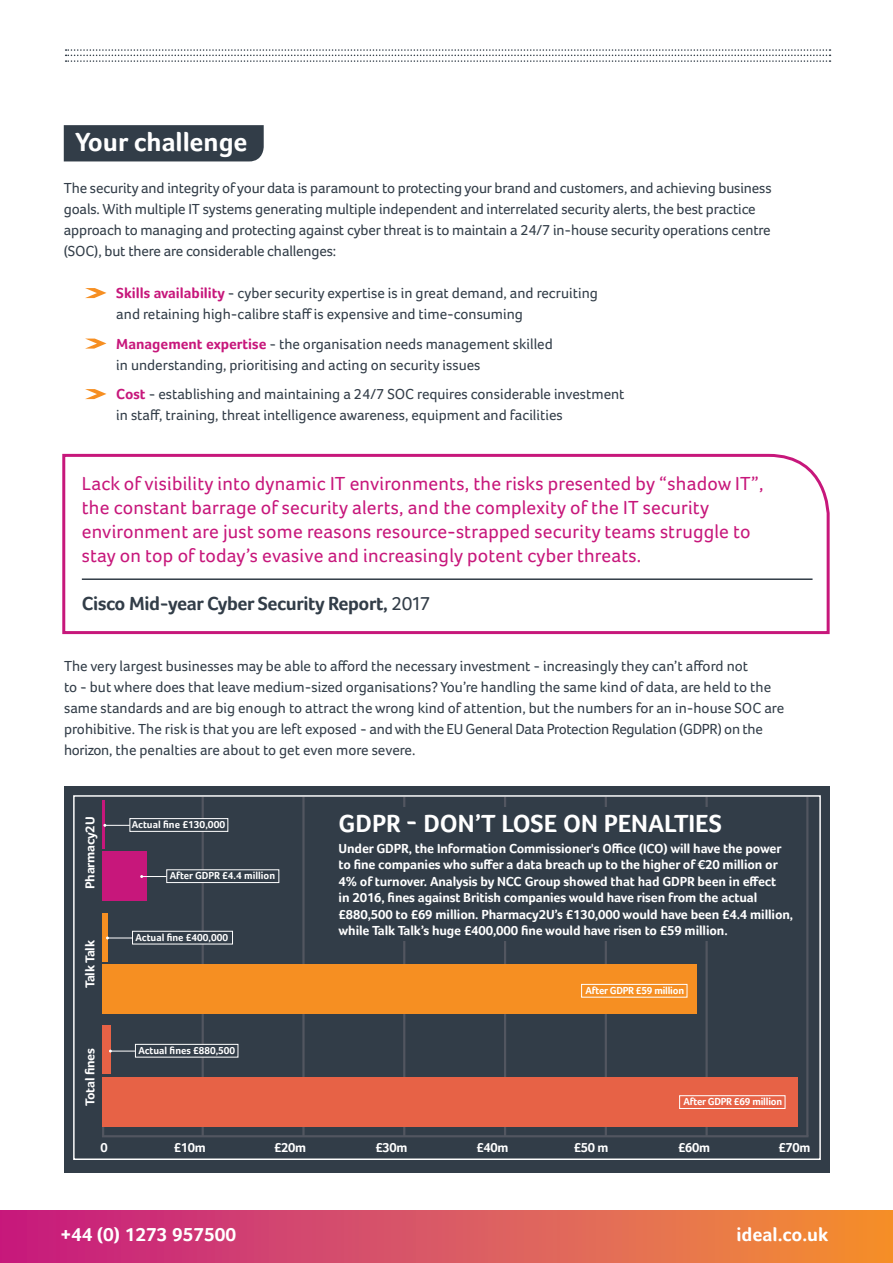
<style>
.page{position:relative;width:893px;height:1263px;background:#fff}
.page>*{position:absolute;margin:0;border:0;box-sizing:border-box;transform-origin:0 0}
.t1{font:700 27px "Foco";color:#fff}
.t2{font:700 25.5px "Foco";color:#fff}
.t3{font:19.5px/24px "Foco";letter-spacing:.01em;color:#c7177b}
.t4{font:700 19.5px "Foco";letter-spacing:-.02em;color:#323d48}
.t5{font:700 19.5px "Foco";color:#fff}
.t6{font:15px/21px "Foco";color:#323d48}
.t7{font:700 13.5px/16.5px "Foco";letter-spacing:-.01em;color:#fff}
.t8{font:700 13.2px "Foco";letter-spacing:-.02em;color:#fff}
.t9{font:700 10.5px "Foco";color:#fff}
.t10{font:700 10.5px "Foco";letter-spacing:-.02em;color:#fff}
.s1{font-weight:700;color:#c7177b}
.s2{font-weight:400}
</style>
<div class="page">
<div style="left:64px;top:786px;width:766px;height:387px;background:#323d48"></div>
<div style="left:64px;top:125px;width:200px;height:36px;background:#323d48"></div>
<svg style="left:66px;top:49px;width:764px;height:13px"></svg>
<svg style="left:85px;top:288px;width:21px;height:10px"></svg>
<svg style="left:85px;top:339px;width:21px;height:10px"></svg>
<svg style="left:85px;top:389px;width:21px;height:10px"></svg>
<svg style="left:62px;top:453px;width:768px;height:182px"></svg>
<hr style="left:82px;top:578px;width:730px;height:2px;background:#323d48">
<svg style="left:102px;top:1126px;width:2px;height:9px"></svg>
<hr style="left:202px;top:797px;width:2px;height:339px;background:#525660">
<hr style="left:302px;top:797px;width:3px;height:339px;background:#525660">
<hr style="left:403px;top:797px;width:2px;height:339px;background:#525660">
<hr style="left:504px;top:797px;width:2px;height:339px;background:#525660">
<hr style="left:605px;top:797px;width:2px;height:339px;background:#525660">
<hr style="left:705px;top:797px;width:3px;height:339px;background:#525660">
<hr style="left:806px;top:797px;width:2px;height:339px;background:#525660">
<hr style="left:102px;top:800px;width:3px;height:49px;background:#c7177b">
<div style="left:102px;top:852px;width:44px;height:49px;background:#c7177b"></div>
<div style="left:102px;top:913px;width:6px;height:48px;background:#f68f22"></div>
<div style="left:102px;top:964px;width:594px;height:50px;background:#f68f22"></div>
<div style="left:102px;top:1026px;width:9px;height:48px;background:#e76246"></div>
<div style="left:102px;top:1077px;width:695px;height:49px;background:#e76246"></div>
<svg style="left:103px;top:824px;width:27px;height:3px"></svg>
<div style="left:130px;top:818px;width:98px;height:14px;background:#323d48;border:1px solid #fff"></div>
<svg style="left:140px;top:875px;width:26px;height:3px"></svg>
<div style="left:166px;top:869px;width:113px;height:14px;background:#323d48;border:1px solid #fff"></div>
<svg style="left:106px;top:936px;width:26px;height:3px"></svg>
<div style="left:132px;top:931px;width:101px;height:13px;background:#323d48;border:1px solid #fff"></div>
<svg style="left:109px;top:1049px;width:26px;height:3px"></svg>
<div style="left:135px;top:1044px;width:103px;height:13px;background:#323d48;border:1px solid #fff"></div>
<div style="left:581px;top:984px;width:106px;height:13px;background:#f68f22;border:1px solid #fff"></div>
<div style="left:679px;top:1095px;width:106px;height:14px;background:#e76246;border:1px solid #fff"></div>
<div style="left:329px;top:833px;width:466px;height:108px;background:#323d48"></div>
<div style="left:339px;top:807px;width:385px;height:33px;background:#323d48"></div>
<hr style="left:102px;top:1135px;width:706px;height:2px;background:#525660">
<svg style="left:0;top:1211px;width:893px;height:52px;background:#db575e"></svg>
<h1 class="t1" style="left:75px;top:126px;width:174px">Your challenge</h1>
<p class="t6" style="left:64px;top:177px;width:709px">The security and integrity of your data is paramount to protecting your brand and customers, and achieving business goals. With multiple IT systems generating multiple independent and interrelated security alerts, the best practice approach to managing and protecting against cyber threat is to maintain a 24/7 in-house security operations centre (SOC), but there are considerable challenges:</p>
<p class="t6" style="left:116px;top:282px;width:483px"><span class="s1">Skills availability</span> - cyber security expertise is in great demand, and recruiting and retaining high-calibre staff is expensive and time-consuming</p>
<p class="t6" style="left:116px;top:333px;width:438px"><span class="s1">Management expertise</span> - the organisation needs management skilled in understanding, prioritising and acting on security issues</p>
<p class="t6" style="left:116px;top:383px;width:510px"><span class="s1">Cost</span> - establishing and maintaining a 24/7 SOC requires considerable investment in staff, training, threat intelligence awareness, equipment and facilities</p>
<p class="t3" style="left:82px;top:471px;width:683px">Lack of visibility into dynamic IT environments, the risks presented by “shadow IT”, the constant barrage of security alerts, and the complexity of the IT security environment are just some reasons resource-strapped security teams struggle to stay on top of today’s evasive and increasingly potent cyber threats.</p>
<h3 class="t4" style="left:82px;top:592px;width:350px">Cisco Mid-year Cyber Security Report, <span class="s2">2017</span></h3>
<p class="t6" style="left:64px;top:655px;width:722px">The very largest businesses may be able to afford the necessary investment - increasingly they can’t afford not<br>to - but where does that leave medium-sized organisations? You’re handling the same kind of data, are held to the same standards and are big enough to attract the wrong kind of attention, but the numbers for an in-house SOC are prohibitive. The risk is that you are left exposed - and with the EU General Data Protection Regulation (GDPR) on the horizon, the penalties are about to get even more severe.</p>
<p class="t8" style="left:82px;top:889px;width:74px;rotate:-90deg">Pharmacy2U</p>
<p class="t8" style="left:82px;top:988px;width:49px;rotate:-90deg">Talk Talk</p>
<p class="t8" style="left:82px;top:1106px;width:59px;rotate:-90deg">Total fines</p>
<p class="t9" style="left:132px;top:818px;width:95px">Actual fine £130,000</p>
<p class="t9" style="left:170px;top:870px;width:107px">After GDPR £4.4 million</p>
<p class="t9" style="left:135px;top:931px;width:94px">Actual fine £400,000</p>
<p class="t9" style="left:138px;top:1044px;width:98px">Actual fines £880,500</p>
<h2 class="t2" style="left:339px;top:808px;width:385px">GDPR - DON’T LOSE ON PENALTIES</h2>
<p class="t7" style="left:339px;top:840px;width:456px">Under GDPR, the Information Commissioner's Office (ICO) will have the power to fine companies who suffer a data breach up to the higher of €20 million or 4% of turnover. Analysis by NCC Group showed that had GDPR been in effect<br>in 2016, fines against British companies would have risen from the actual £880,500 to £69 million. Pharmacy2U’s £130,000 would have been £4.4 million, while Talk Talk’s huge £400,000 fine would have risen to £59 million.</p>
<p class="t10" style="left:586px;top:984px;width:100px">After GDPR £59 million</p>
<p class="t10" style="left:684px;top:1095px;width:100px">After GDPR £69 million</p>
<p class="t7" style="left:100px;top:1139px;width:9px">0</p>
<p class="t7" style="left:274px;top:1139px;width:34px">£20m</p>
<p class="t7" style="left:375px;top:1139px;width:34px">£30m</p>
<p class="t7" style="left:476px;top:1139px;width:34px">£40m</p>
<p class="t7" style="left:574px;top:1139px;width:36px">£50 m</p>
<p class="t7" style="left:678px;top:1139px;width:34px">£60m</p>
<p class="t7" style="left:778px;top:1139px;width:34px">£70m</p>
<p class="t7" style="left:174px;top:1139px;width:34px">£10m</p>
<h3 class="t5" style="left:60px;top:1223px;width:177px">+44 (0) 1273 957500</h3>
<h3 class="t5" style="left:736px;top:1223px;width:93px">ideal.co.uk</h3>
</div>
